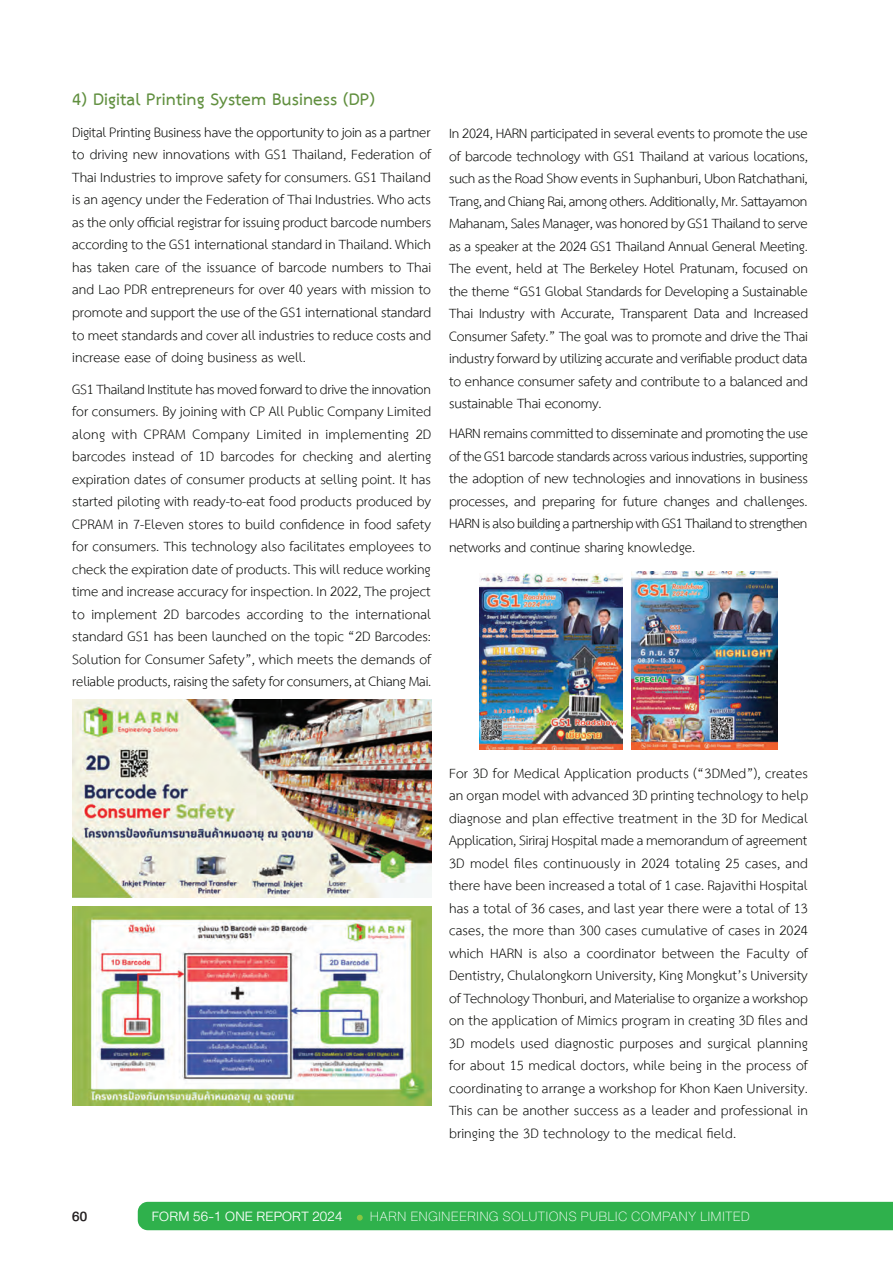
<style>
.page{position:relative;width:893px;height:1263px;background:#fff}
.page>*{position:absolute;margin:0;border:0;box-sizing:border-box;transform-origin:0 0}
.t1{font:700 24px "TH Sarabun New";letter-spacing:.005em;color:#608f3e}
.t2{font:19.5px/22.5px "TH Sarabun New";letter-spacing:-.01em;color:#040503;text-align:justify}
.t3{font:100 19.5px "DB Heavent";letter-spacing:.01em;color:#fff}
.t4{font:300 19.5px "DB Heaventt";letter-spacing:.01em;color:#fff}
.t5{font:500 19.5px "DB Heavent";color:#231f20}
</style>
<div class="page">
<div style="left:138px;top:1202px;width:755px;height:28px;background:#2fb14c"></div>
<img style="left:479px;top:573px;width:144px;height:176px">
<img style="left:632px;top:571px;width:146px;height:178px">
<img style="left:72px;top:700px;width:359px;height:197px">
<img style="left:72px;top:907px;width:359px;height:199px">
<p class="t1" style="left:72px;top:85px;width:304px">4) Digital Printing System Business (DP)</p>
<p class="t2" style="left:72px;top:122px;width:360px">Digital Printing Business have the opportunity to join as a partner to driving new innovations with GS1 Thailand, Federation of Thai Industries to improve safety for consumers. GS1 Thailand is an agency under the Federation of Thai Industries. Who acts as the only official registrar for issuing product barcode numbers according to the GS1 international standard in Thailand. Which has taken care of the issuance of barcode numbers to Thai and Lao PDR entrepreneurs for over 40 years with mission to promote and support the use of the GS1 international standard to meet standards and cover all industries to reduce costs and increase ease of doing business as well.</p>
<p class="t2" style="left:72px;top:378px;width:361px">GS1 Thailand Institute has moved forward to drive the innovation for consumers. By joining with CP All Public Company Limited along with CPRAM Company Limited in implementing 2D barcodes instead of 1D barcodes for checking and alerting expiration dates of consumer products at selling point. It has started piloting with ready-to-eat food products produced by CPRAM in 7-Eleven stores to build confidence in food safety for consumers. This technology also facilitates employees to check the expiration date of products. This will reduce working time and increase accuracy for inspection. In 2022, The project to implement 2D barcodes according to the international standard GS1 has been launched on the topic “2D Barcodes:<br>Solution for Consumer Safety”, which meets the demands of reliable products, raising the safety for consumers, at Chiang Mai.</p>
<p class="t2" style="left:449px;top:123px;width:361px">In 2024, HARN participated in several events to promote the use of barcode technology with GS1 Thailand at various locations, such as the Road Show events in Suphanburi, Ubon Ratchathani, Trang, and Chiang Rai, among others. Additionally, Mr. Sattayamon Mahanam, Sales Manager, was honored by GS1 Thailand to serve as a speaker at the 2024 GS1 Thailand Annual General Meeting.<br>The event, held at The Berkeley Hotel Pratunam, focused on the theme “GS1 Global Standards for Developing a Sustainable Thai Industry with Accurate, Transparent Data and Increased Consumer Safety.” The goal was to promote and drive the Thai industry forward by utilizing accurate and verifiable product data to enhance consumer safety and contribute to a balanced and sustainable Thai economy.</p>
<p class="t2" style="left:449px;top:423px;width:361px">HARN remains committed to disseminate and promoting the use of the GS1 barcode standards across various industries, supporting the adoption of new technologies and innovations in business processes, and preparing for future changes and challenges.<br>HARN is also building a partnership with GS1 Thailand to strengthen networks and continue sharing knowledge.</p>
<p class="t2" style="left:449px;top:762px;width:361px">For 3D for Medical Application products (“3DMed”), creates an organ model with advanced 3D printing technology to help diagnose and plan effective treatment in the 3D for Medical Application, Siriraj Hospital made a memorandum of agreement 3D model files continuously in 2024 totaling 25 cases, and there have been increased a total of 1 case. Rajavithi Hospital has a total of 36 cases, and last year there were a total of 13 cases, the more than 300 cases cumulative of cases in 2024 which HARN is also a coordinator between the Faculty of Dentistry, Chulalongkorn University, King Mongkut’s University of Technology Thonburi, and Materialise to organize a workshop on the application of Mimics program in creating 3D files and 3D models used diagnostic purposes and surgical planning for about 15 medical doctors, while being in the process of coordinating to arrange a workshop for Khon Kaen University.<br>This can be another success as a leader and professional in bringing the 3D technology to the medical field.</p>
<p class="t5" style="left:72px;top:1205px;width:16px">60</p>
<p class="t4" style="left:152px;top:1205px;width:192px">FORM 56-1 ONE REPORT 2024</p>
<p class="t3" style="left:370px;top:1205px;width:382px">HARN ENGINEERING SOLUTIONS PUBLIC COMPANY LIMITED</p>
</div>
